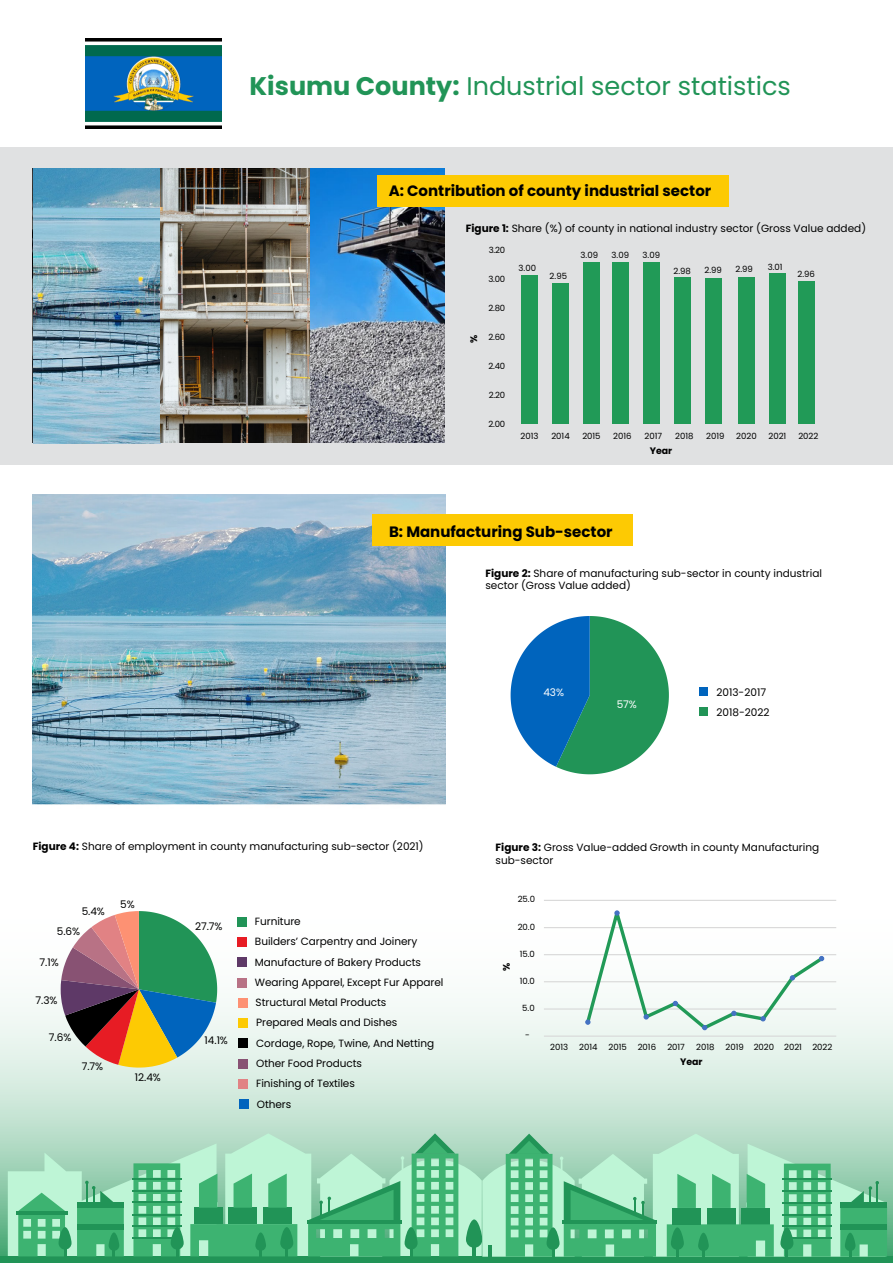
<style>
.page{position:relative;width:893px;height:1263px;background:#fff}
.page>*{position:absolute;margin:0;border:0;box-sizing:border-box;transform-origin:0 0}
.t1{font:25.5px "Poppins";color:#219457}
.t2{font:700 15px "Poppins";color:#000}
.t3{font:10.5px/20.2px "Poppins";color:#000}
.t4{font:10.5px "Poppins";color:#fff}
.t5{font:700 9.45px "Poppins";letter-spacing:-.005em;color:#000}
.t6{font:8.55px "Poppins";color:#000}
.s1{font-weight:700}
</style>
<div class="page">
<img style="left:85px;top:38px;width:137px;height:91px">
<div style="left:0;top:147px;width:893px;height:318px;background:#e0e1e2"></div>
<svg style="left:0;top:926px;width:893px;height:330px"></svg>
<img style="left:33px;top:494px;width:412px;height:311px">
<div style="left:237px;top:917px;width:10px;height:9px;background:#219457"></div>
<div style="left:237px;top:937px;width:10px;height:10px;background:#e71c24"></div>
<div style="left:237px;top:957px;width:10px;height:10px;background:#5e3967"></div>
<div style="left:237px;top:978px;width:10px;height:9px;background:#b87285"></div>
<div style="left:238px;top:998px;width:10px;height:10px;background:#fd9173"></div>
<div style="left:372px;top:514px;width:260px;height:32px;background:#fdca03"></div>
<div style="left:0;top:1256px;width:893px;height:7px;background:#219457"></div>
<svg style="left:8px;top:1133px;width:879px;height:124px"></svg>
<div style="left:845px;top:1233px;width:10px;height:18px;background:#219457;border-radius:5px"></div>
<div style="left:521px;top:275px;width:16px;height:149px;background:#219a57"></div>
<div style="left:552px;top:284px;width:16px;height:140px;background:#219a57"></div>
<div style="left:583px;top:263px;width:16px;height:161px;background:#219a57"></div>
<div style="left:612px;top:263px;width:17px;height:161px;background:#219a57"></div>
<div style="left:643px;top:263px;width:17px;height:161px;background:#219a57"></div>
<div style="left:674px;top:278px;width:16px;height:146px;background:#219a57"></div>
<div style="left:705px;top:278px;width:16px;height:145px;background:#219a57"></div>
<div style="left:738px;top:278px;width:17px;height:146px;background:#219a57"></div>
<div style="left:769px;top:274px;width:16px;height:150px;background:#219a57"></div>
<div style="left:798px;top:282px;width:16px;height:142px;background:#219a57"></div>
<svg style="left:511px;top:616px;width:158px;height:158px"></svg>
<div style="left:699px;top:687px;width:9px;height:9px;background:#0064bd"></div>
<div style="left:699px;top:707px;width:9px;height:8px;background:#219457"></div>
<hr style="left:544px;top:1008px;width:292px;height:1px;background:#d8d8d8">
<hr style="left:544px;top:981px;width:292px;height:1px;background:#d8d8d8">
<hr style="left:544px;top:954px;width:292px;height:1px;background:#d8d8d8">
<hr style="left:544px;top:927px;width:292px;height:1px;background:#d8d8d8">
<hr style="left:544px;top:900px;width:292px;height:1px;background:#d8d8d8">
<hr style="left:544px;top:1035px;width:292px;height:2px;background:#d8d8d8">
<svg style="left:584px;top:910px;width:242px;height:122px"></svg>
<svg style="left:61px;top:911px;width:156px;height:156px"></svg>
<div style="left:239px;top:1018px;width:9px;height:10px;background:#fdca03"></div>
<div style="left:239px;top:1038px;width:9px;height:10px;background:#000"></div>
<div style="left:239px;top:1059px;width:9px;height:9px;background:#885273"></div>
<div style="left:239px;top:1079px;width:9px;height:10px;background:#e18284"></div>
<div style="left:239px;top:1099px;width:10px;height:10px;background:#0064bd"></div>
<img style="left:33px;top:168px;width:411px;height:275px">
<div style="left:377px;top:176px;width:352px;height:31px;background:#fdca03"></div>
<h1 class="t1" style="left:250px;top:71px;width:543px"><span class="s1">Kisumu County:</span> Industrial sector statistics</h1>
<h2 class="t2" style="left:389px;top:182px;width:324px">A: Contribution of county industrial sector</h2>
<p class="t3" style="left:466px;top:218px;width:402px"><span class="s1">Figure 1:</span> Share (%) of county in national industry sector (Gross Value added)</p>
<p class="t5" style="left:468px;top:343px;width:10px;rotate:-90deg">%</p>
<p class="t6" style="left:489px;top:245px;width:18px">3.20</p>
<p class="t6" style="left:488px;top:274px;width:18px">3.00</p>
<p class="t6" style="left:488px;top:303px;width:18px">2.80</p>
<p class="t6" style="left:488px;top:332px;width:18px">2.60</p>
<p class="t6" style="left:488px;top:361px;width:18px">2.40</p>
<p class="t6" style="left:489px;top:390px;width:18px">2.20</p>
<p class="t6" style="left:488px;top:419px;width:18px">2.00</p>
<p class="t6" style="left:519px;top:263px;width:19px">3.00</p>
<p class="t6" style="left:550px;top:271px;width:19px">2.95</p>
<p class="t6" style="left:581px;top:250px;width:19px">3.09</p>
<p class="t6" style="left:612px;top:250px;width:19px">3.09</p>
<p class="t6" style="left:642px;top:250px;width:19px">3.09</p>
<p class="t6" style="left:674px;top:266px;width:19px">2.98</p>
<p class="t6" style="left:704px;top:265px;width:19px">2.99</p>
<p class="t6" style="left:735px;top:264px;width:19px">2.99</p>
<p class="t6" style="left:768px;top:262px;width:16px">3.01</p>
<p class="t6" style="left:797px;top:269px;width:19px">2.96</p>
<p class="t6" style="left:521px;top:431px;width:19px">2013</p>
<p class="t6" style="left:551px;top:431px;width:20px">2014</p>
<p class="t6" style="left:582px;top:431px;width:20px">2015</p>
<p class="t6" style="left:613px;top:431px;width:20px">2016</p>
<p class="t6" style="left:645px;top:431px;width:19px">2017</p>
<p class="t6" style="left:675px;top:431px;width:20px">2018</p>
<p class="t6" style="left:706px;top:431px;width:20px">2019</p>
<p class="t6" style="left:736px;top:431px;width:22px">2020</p>
<p class="t6" style="left:768px;top:431px;width:19px">2021</p>
<p class="t6" style="left:798px;top:431px;width:22px">2022</p>
<p class="t5" style="left:650px;top:445px;width:24px">Year</p>
<h2 class="t2" style="left:389px;top:523px;width:225px">B: Manufacturing Sub-sector</h2>
<p class="t3" style="left:485px;top:567px;width:338px;line-height:12.6px"><span class="s1">Figure 2:</span> Share of manufacturing sub-sector in county industrial sector (Gross Value added)</p>
<p class="t3" style="left:33px;top:837px;width:393px"><span class="s1">Figure 4:</span> Share of employment in county manufacturing sub-sector (2021)</p>
<p class="t3" style="left:82px;top:901px;width:25px">5.4%</p>
<p class="t3" style="left:57px;top:921px;width:25px">5.6%</p>
<p class="t3" style="left:40px;top:952px;width:21px">7.1%</p>
<p class="t3" style="left:36px;top:990px;width:23px">7.3%</p>
<p class="t3" style="left:49px;top:1027px;width:24px">7.6%</p>
<p class="t3" style="left:82px;top:1057px;width:23px">7.7%</p>
<p class="t3" style="left:120px;top:894px;width:16px">5%</p>
<p class="t3" style="left:135px;top:1067px;width:27px">12.4%</p>
<p class="t3" style="left:195px;top:916px;width:29px">27.7%</p>
<p class="t3" style="left:205px;top:1030px;width:25px">14.1%</p>
<p class="t3" style="left:255px;top:911px;width:190px">Furniture<br>Builders’ Carpentry and Joinery<br>Manufacture of Bakery Products<br>Wearing Apparel, Except Fur Apparel<br>Structural Metal Products</p>
<p class="t3" style="left:256px;top:1013px;width:179px">Prepared Meals and Dishes<br>Cordage, Rope, Twine, And Netting<br>Other Food Products<br>Finishing of Textiles<br>Others</p>
<p class="t4" style="left:543px;top:686px;width:22px">43%</p>
<p class="t4" style="left:617px;top:698px;width:22px">57%</p>
<p class="t3" style="left:716px;top:682px;width:55px">2013-2017<br>2018-2022</p>
<p class="t3" style="left:495px;top:841px;width:325px;line-height:12.6px"><span class="s1">Figure 3:</span> Gross Value-added Growth in county Manufacturing sub-sector</p>
<p class="t6" style="left:518px;top:894px;width:19px">25.0</p>
<p class="t6" style="left:518px;top:921px;width:19px">20.0</p>
<p class="t5" style="left:501px;top:971px;width:10px;rotate:-90deg">%</p>
<p class="t6" style="left:520px;top:949px;width:17px">15.0</p>
<p class="t6" style="left:520px;top:976px;width:17px">10.0</p>
<p class="t6" style="left:522px;top:1003px;width:14px">5.0</p>
<p class="t6" style="left:525px;top:1030px;width:6px">-</p>
<p class="t6" style="left:550px;top:1042px;width:19px">2013</p>
<p class="t6" style="left:579px;top:1042px;width:20px">2014</p>
<p class="t6" style="left:608px;top:1042px;width:20px">2015</p>
<p class="t6" style="left:638px;top:1042px;width:20px">2016</p>
<p class="t6" style="left:667px;top:1042px;width:19px">2017</p>
<p class="t6" style="left:696px;top:1042px;width:20px">2018</p>
<p class="t6" style="left:725px;top:1042px;width:108px">2019 2020 2021 2022</p>
<p class="t5" style="left:680px;top:1056px;width:24px">Year</p>
</div>
